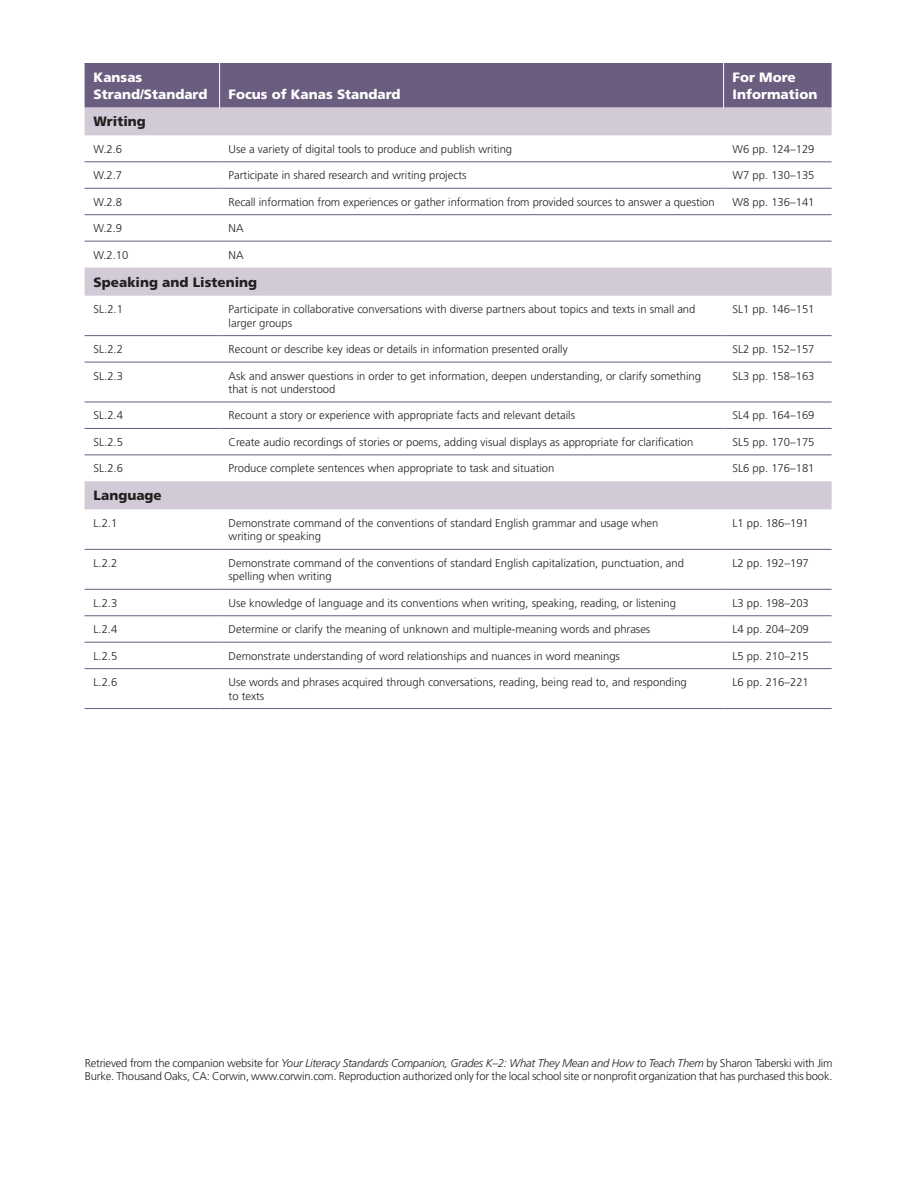
<style>
.page{position:relative;width:918px;height:1188px;background:#fff}
.page>*{position:absolute;margin:0;border:0;box-sizing:border-box;transform-origin:0 0}
.t1{font:900 13.5px/16.5px "Frutiger LT Std";color:#fff}
.t2{font:900 13.5px "Frutiger LT Std";color:#231f20}
.t3{font:300 11.25px/13.5px "Frutiger LT Std";color:#231f20}
.t4{font:300 11.25px/13.5px "Frutiger LT Std";letter-spacing:-.02em;color:#231f20}
.s1{font-style:italic}
</style>
<div class="page">
<div style="left:85px;top:63px;width:747px;height:45px;background:#6a5d7f"></div>
<svg style="left:85px;top:108px;width:747px;height:401px"></svg>
<hr style="left:219px;top:63px;width:1px;height:45px;background:#fff">
<hr style="left:723px;top:63px;width:1px;height:45px;background:#fff">
<hr style="left:85px;top:161px;width:135px;height:1px;background:#6a5d7f">
<hr style="left:220px;top:161px;width:504px;height:1px;background:#6a5d7f">
<hr style="left:724px;top:161px;width:108px;height:1px;background:#6a5d7f">
<hr style="left:85px;top:188px;width:135px;height:1px;background:#6a5d7f">
<hr style="left:220px;top:188px;width:504px;height:1px;background:#6a5d7f">
<hr style="left:724px;top:188px;width:108px;height:1px;background:#6a5d7f">
<hr style="left:85px;top:214px;width:135px;height:1px;background:#6a5d7f">
<hr style="left:220px;top:214px;width:504px;height:1px;background:#6a5d7f">
<hr style="left:724px;top:214px;width:108px;height:1px;background:#6a5d7f">
<hr style="left:85px;top:241px;width:135px;height:1px;background:#6a5d7f">
<hr style="left:220px;top:241px;width:504px;height:1px;background:#6a5d7f">
<hr style="left:724px;top:241px;width:108px;height:1px;background:#6a5d7f">
<hr style="left:85px;top:335px;width:135px;height:1px;background:#6a5d7f">
<hr style="left:220px;top:335px;width:504px;height:1px;background:#6a5d7f">
<hr style="left:724px;top:335px;width:108px;height:1px;background:#6a5d7f">
<hr style="left:85px;top:362px;width:135px;height:1px;background:#6a5d7f">
<hr style="left:220px;top:362px;width:504px;height:1px;background:#6a5d7f">
<hr style="left:724px;top:362px;width:108px;height:1px;background:#6a5d7f">
<hr style="left:85px;top:402px;width:135px;height:1px;background:#6a5d7f">
<hr style="left:220px;top:402px;width:504px;height:1px;background:#6a5d7f">
<hr style="left:724px;top:402px;width:108px;height:1px;background:#6a5d7f">
<hr style="left:85px;top:428px;width:135px;height:1px;background:#6a5d7f">
<hr style="left:220px;top:428px;width:504px;height:1px;background:#6a5d7f">
<hr style="left:724px;top:428px;width:108px;height:1px;background:#6a5d7f">
<hr style="left:85px;top:454px;width:135px;height:1px;background:#6a5d7f">
<hr style="left:220px;top:454px;width:504px;height:1px;background:#6a5d7f">
<hr style="left:724px;top:454px;width:108px;height:1px;background:#6a5d7f">
<hr style="left:85px;top:549px;width:135px;height:1px;background:#6a5d7f">
<hr style="left:220px;top:549px;width:504px;height:1px;background:#6a5d7f">
<hr style="left:724px;top:549px;width:108px;height:1px;background:#6a5d7f">
<hr style="left:85px;top:589px;width:135px;height:1px;background:#6a5d7f">
<hr style="left:220px;top:589px;width:504px;height:1px;background:#6a5d7f">
<hr style="left:724px;top:589px;width:108px;height:1px;background:#6a5d7f">
<hr style="left:85px;top:615px;width:135px;height:1px;background:#6a5d7f">
<hr style="left:220px;top:615px;width:504px;height:1px;background:#6a5d7f">
<hr style="left:724px;top:615px;width:108px;height:1px;background:#6a5d7f">
<hr style="left:85px;top:668px;width:135px;height:1px;background:#6a5d7f">
<hr style="left:220px;top:668px;width:504px;height:1px;background:#6a5d7f">
<hr style="left:724px;top:668px;width:108px;height:1px;background:#6a5d7f">
<hr style="left:85px;top:708px;width:135px;height:1px;background:#6a5d7f">
<hr style="left:220px;top:708px;width:504px;height:1px;background:#6a5d7f">
<hr style="left:724px;top:708px;width:108px;height:1px;background:#6a5d7f">
<hr style="left:85px;top:642px;width:135px;height:1px;background:#6a5d7f">
<hr style="left:220px;top:642px;width:504px;height:1px;background:#6a5d7f">
<hr style="left:724px;top:642px;width:108px;height:1px;background:#6a5d7f">
<p class="t1" style="left:94px;top:69px;width:115px">Kansas<br>Strand/Standard</p>
<p class="t1" style="left:229px;top:86px;width:173px">Focus of Kanas Standard</p>
<p class="t1" style="left:733px;top:69px;width:86px">For More<br>Information</p>
<p class="t2" style="left:94px;top:113px;width:54px">Writing</p>
<p class="t3" style="left:94px;top:142px;width:30px">W.2.6</p>
<p class="t3" style="left:229px;top:142px;width:285px">Use a variety of digital tools to produce and publish writing</p>
<p class="t3" style="left:733px;top:142px;width:83px">W6 pp. 124–129</p>
<p class="t3" style="left:94px;top:169px;width:30px">W.2.7</p>
<p class="t3" style="left:229px;top:169px;width:239px">Participate in shared research and writing projects</p>
<p class="t3" style="left:733px;top:169px;width:83px">W7 pp. 130–135</p>
<p class="t3" style="left:94px;top:195px;width:30px">W.2.8</p>
<p class="t3" style="left:229px;top:195px;width:488px">Recall information from experiences or gather information from provided sources to answer a question</p>
<p class="t3" style="left:733px;top:195px;width:83px">W8 pp. 136–141</p>
<p class="t3" style="left:94px;top:222px;width:30px">W.2.9</p>
<p class="t3" style="left:229px;top:222px;width:17px">NA</p>
<p class="t3" style="left:94px;top:248px;width:36px">W.2.10</p>
<p class="t3" style="left:229px;top:248px;width:17px">NA</p>
<p class="t2" style="left:94px;top:274px;width:165px">Speaking and Listening</p>
<p class="t3" style="left:94px;top:303px;width:31px">SL.2.1</p>
<p class="t3" style="left:229px;top:303px;width:468px">Participate in collaborative conversations with diverse partners about topics and texts in small and larger groups</p>
<p class="t3" style="left:733px;top:303px;width:83px">SL1 pp. 146–151</p>
<p class="t3" style="left:94px;top:343px;width:31px">SL.2.2</p>
<p class="t3" style="left:229px;top:343px;width:341px">Recount or describe key ideas or details in information presented orally</p>
<p class="t3" style="left:733px;top:343px;width:83px">SL2 pp. 152–157</p>
<p class="t3" style="left:94px;top:369px;width:31px">SL.2.3</p>
<p class="t3" style="left:229px;top:369px;width:474px">Ask and answer questions in order to get information, deepen understanding, or clarify something that is not understood</p>
<p class="t3" style="left:733px;top:369px;width:83px">SL3 pp. 158–163</p>
<p class="t3" style="left:94px;top:409px;width:31px">SL.2.4</p>
<p class="t3" style="left:229px;top:409px;width:348px">Recount a story or experience with appropriate facts and relevant details</p>
<p class="t3" style="left:733px;top:409px;width:83px">SL4 pp. 164–169</p>
<p class="t3" style="left:94px;top:435px;width:31px">SL.2.5</p>
<p class="t3" style="left:229px;top:435px;width:466px">Create audio recordings of stories or poems, adding visual displays as appropriate for clarification</p>
<p class="t3" style="left:733px;top:435px;width:83px">SL5 pp. 170–175</p>
<p class="t3" style="left:94px;top:462px;width:31px">SL.2.6</p>
<p class="t3" style="left:229px;top:462px;width:327px">Produce complete sentences when appropriate to task and situation</p>
<p class="t3" style="left:733px;top:462px;width:83px">SL6 pp. 176–181</p>
<p class="t2" style="left:94px;top:488px;width:70px">Language</p>
<p class="t3" style="left:94px;top:516px;width:25px">L.2.1</p>
<p class="t3" style="left:229px;top:516px;width:431px">Demonstrate command of the conventions of standard English grammar and usage when writing or speaking</p>
<p class="t3" style="left:733px;top:516px;width:78px">L1 pp. 186–191</p>
<p class="t3" style="left:94px;top:556px;width:25px">L.2.2</p>
<p class="t3" style="left:229px;top:556px;width:457px">Demonstrate command of the conventions of standard English capitalization, punctuation, and spelling when writing</p>
<p class="t3" style="left:733px;top:556px;width:78px">L2 pp. 192–197</p>
<p class="t3" style="left:94px;top:596px;width:25px">L.2.3</p>
<p class="t3" style="left:229px;top:596px;width:449px">Use knowledge of language and its conventions when writing, speaking, reading, or listening</p>
<p class="t3" style="left:733px;top:596px;width:78px">L3 pp. 198–203</p>
<p class="t3" style="left:94px;top:623px;width:25px">L.2.4</p>
<p class="t3" style="left:229px;top:623px;width:423px">Determine or clarify the meaning of unknown and multiple-meaning words and phrases</p>
<p class="t3" style="left:733px;top:623px;width:78px">L4 pp. 204–209</p>
<p class="t3" style="left:94px;top:649px;width:25px">L.2.5</p>
<p class="t3" style="left:229px;top:649px;width:393px">Demonstrate understanding of word relationships and nuances in word meanings</p>
<p class="t3" style="left:733px;top:649px;width:78px">L5 pp. 210–215</p>
<p class="t3" style="left:94px;top:676px;width:25px">L.2.6</p>
<p class="t3" style="left:229px;top:676px;width:460px">Use words and phrases acquired through conversations, reading, being read to, and responding to texts</p>
<p class="t3" style="left:733px;top:676px;width:78px">L6 pp. 216–221</p>
<p class="t4" style="left:85px;top:1056px;width:749px">Retrieved from the companion website for <span class="s1">Your Literacy Standards Companion, Grades K–2: What They Mean and How to Teach Them</span> by Sharon Taberski with Jim<br>Burke. Thousand Oaks, CA: Corwin, www.corwin.com. Reproduction authorized only for the local school site or nonprofit organization that has purchased this book.</p>
</div>
